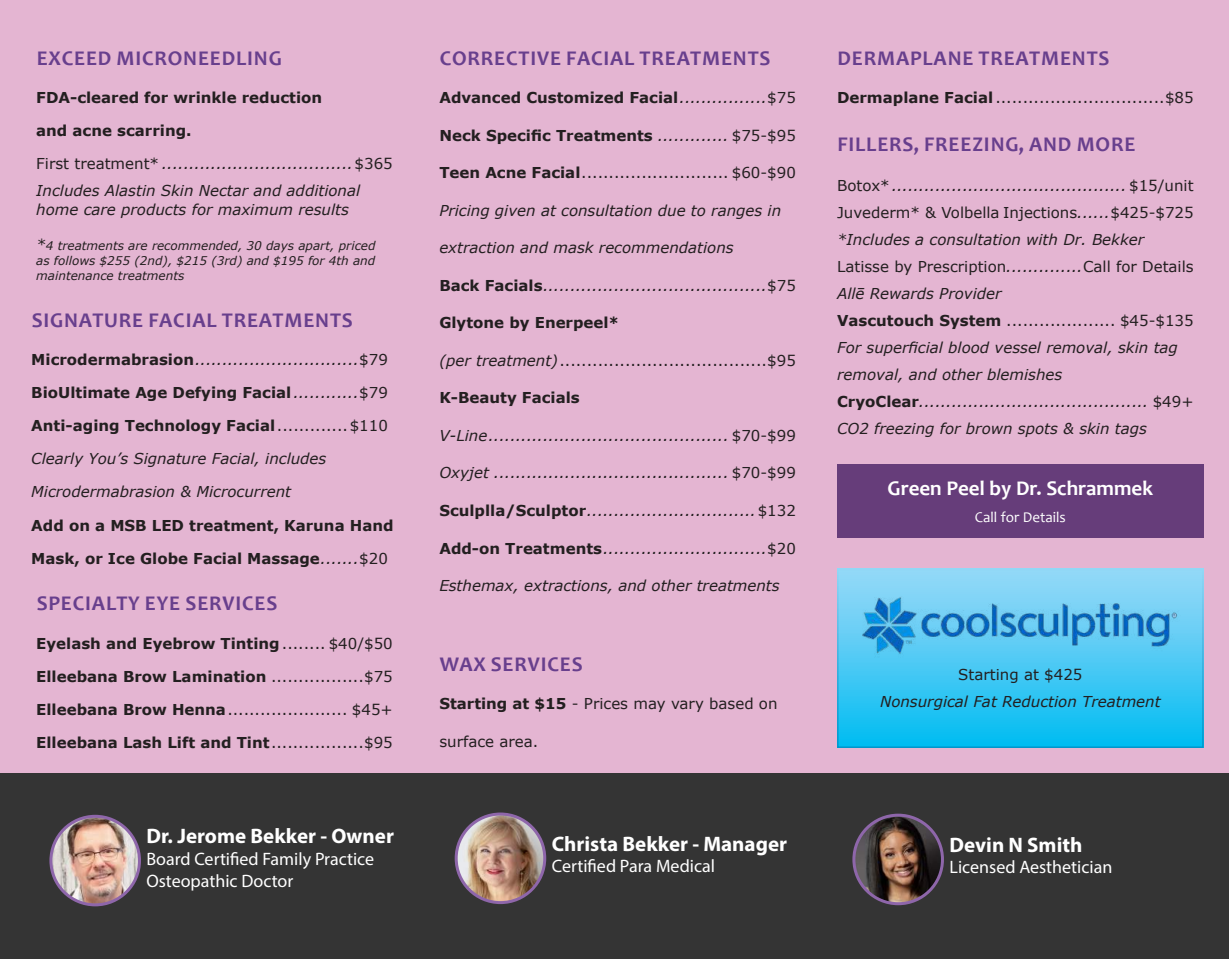
<style>
.page{position:relative;width:1229px;height:959px;background:#fff}
.page>*{position:absolute;margin:0;border:0;box-sizing:border-box;transform-origin:0 0}
.t1{font:700 21px "Candara";letter-spacing:.04em;color:#683f8d}
.t2{font:700 21px "Myriad Pro";color:#fff}
.t3{font:700 21px "Candara";color:#fff}
.t4{font:18px/21.6px "Myriad Pro";color:#fff}
.t5{font:italic 15px/27px "Verdana";color:#231f20}
.t6{font:700 15px "Verdana";color:#231f20}
.t7{font:15px "Verdana";color:#231f20}
.t8{font:15px "Candara";color:#fff}
.t9{font:italic 12px/15px "Verdana";color:#231f20;text-align:justify}
.s1{font-style:normal}
.s2{font-size:15px}
.s3{font-weight:700;font-style:normal}
.s4{font-weight:400;font-style:italic}
.s5{font-weight:400}
.s6{font-weight:700}
.s7{font-style:italic}
</style>
<div class="page">
<div style="left:0;top:0;width:1228px;height:958px;background:#e4b5d2"></div>
<div style="left:0;top:773px;width:1228px;height:185px;background:#343434"></div>
<img style="left:456px;top:814px;width:89px;height:88px;border-radius:44px">
<div style="left:454px;top:812px;width:92px;height:92px;border:3px solid #8e66aa;border-radius:50%"></div>
<img style="left:854px;top:815px;width:88px;height:88px;border-radius:44px">
<div style="left:852px;top:813px;width:92px;height:92px;border:3px solid #8e66aa;border-radius:50%"></div>
<img style="left:51px;top:816px;width:88px;height:88px;border-radius:44px">
<div style="left:49px;top:814px;width:92px;height:92px;border:3px solid #8e66aa;border-radius:50%"></div>
<div style="left:837px;top:569px;width:366px;height:179px;background:linear-gradient(to bottom,#9cd9f8,#02bcf2)"></div>
<div style="left:837px;top:464px;width:366px;height:74px;background:#663d7a"></div>
<img style="left:850px;top:579px;width:340px;height:91px">
<h1 class="t1" style="left:37px;top:45px;width:247px">EXCEED MICRONEEDLING</h1>
<p class="t6" style="left:36px;top:87px;width:287px">FDA-cleared for wrinkle reduction</p>
<p class="t6" style="left:36px;top:120px;width:157px">and acne scarring.</p>
<p class="t5" style="left:36px;top:150px;width:358px"><span class="s1">First treatment*</span> ...................................<span class="s1">$365</span></p>
<p class="t5" style="left:36px;top:181px;width:325px;line-height:19.5px">Includes Alastin Skin Nectar and additional home care products for maximum results</p>
<p class="t9" style="left:36px;top:238px;width:341px"><span class="s2">*</span>4 treatments are recommended, 30 days apart, priced as follows $255 (2nd), $215 (3rd) and $195 for 4th and maintenance treatments</p>
<h1 class="t1" style="left:32px;top:307px;width:323px">SIGNATURE FACIAL TREATMENTS</h1>
<p class="t5" style="left:31px;top:346px;width:358px"><span class="s3">Microdermabrasion</span>..............................<span class="s1">$79</span></p>
<p class="t6" style="left:31px;top:382px;width:358px">BioUltimate Age Defying Facial<span class="s4">............</span><span class="s5">$79</span></p>
<p class="t6" style="left:31px;top:415px;width:358px">Anti-aging Technology Facial<span class="s5">.............$110</span></p>
<p class="t5" style="left:31px;top:445px;width:296px">Clearly You’s Signature Facial, includes</p>
<p class="t5" style="left:31px;top:478px;width:261px">Microdermabrasion &amp; Microcurrent</p>
<p class="t6" style="left:31px;top:514px;width:364px">Add on a MSB LED treatment, Karuna Hand</p>
<p class="t6" style="left:31px;top:547px;width:358px">Mask, or Ice Globe Facial Massage<span class="s4">.......</span><span class="s5">$20</span></p>
<h1 class="t1" style="left:37px;top:590px;width:242px">SPECIALTY EYE SERVICES</h1>
<p class="t6" style="left:36px;top:633px;width:358px">Eyelash and Eyebrow Tinting<span class="s5">........ $40/$50</span></p>
<p class="t6" style="left:36px;top:666px;width:358px">Elleebana Brow Lamination <span class="s5">.................$75</span></p>
<p class="t7" style="left:36px;top:699px;width:358px"><span class="s6">Elleebana Brow Henna</span>...................... $45+</p>
<p class="t6" style="left:36px;top:732px;width:358px">Elleebana Lash Lift and Tint<span class="s5">.................$95</span></p>
<h1 class="t2" style="left:146px;top:822px;width:249px">Dr. Jerome Bekker - Owner</h1>
<p class="t4" style="left:146px;top:847px;width:229px">Board Certified Family Practice<br>Osteopathic Doctor</p>
<h1 class="t1" style="left:440px;top:45px;width:332px">CORRECTIVE FACIAL TREATMENTS</h1>
<p class="t6" style="left:439px;top:87px;width:358px">Advanced Customized Facial<span class="s4">................</span><span class="s5">$75</span></p>
<p class="t6" style="left:439px;top:125px;width:358px">Neck Specific Treatments <span class="s4">.............</span> <span class="s5">$75-$95</span></p>
<p class="t7" style="left:439px;top:162px;width:358px"><span class="s6">Teen Acne Facial</span>........................... $60-$90</p>
<p class="t5" style="left:439px;top:197px;width:343px">Pricing given at consultation due to ranges in</p>
<p class="t5" style="left:439px;top:234px;width:296px">extraction and mask recommendations</p>
<p class="t5" style="left:439px;top:272px;width:358px"><span class="s3">Back Facials</span>.........................................<span class="s1">$75</span></p>
<p class="t6" style="left:439px;top:312px;width:181px">Glytone by Enerpeel*</p>
<p class="t7" style="left:439px;top:350px;width:358px"><span class="s7">(per treatment)</span>......................................$95</p>
<p class="t6" style="left:439px;top:387px;width:142px">K-Beauty Facials</p>
<p class="t5" style="left:439px;top:422px;width:358px">V-Line............................................ <span class="s1">$70-$99</span></p>
<p class="t5" style="left:439px;top:459px;width:358px">Oxyjet ........................................... <span class="s1">$70-$99</span></p>
<p class="t5" style="left:439px;top:497px;width:358px"><span class="s3">Sculplla/Sculptor</span>...............................<span class="s1">$132</span></p>
<p class="t5" style="left:439px;top:534px;width:358px"><span class="s3">Add-on Treatments</span>..............................<span class="s1">$20</span></p>
<p class="t5" style="left:439px;top:572px;width:342px">Esthemax, extractions, and other treatments</p>
<h1 class="t1" style="left:440px;top:651px;width:144px">WAX SERVICES</h1>
<p class="t7" style="left:439px;top:693px;width:340px"><span class="s6">Starting at $15</span> - Prices may vary based on</p>
<p class="t7" style="left:439px;top:731px;width:100px">surface area.</p>
<h1 class="t2" style="left:552px;top:830px;width:237px">Christa Bekker - Manager</h1>
<p class="t4" style="left:552px;top:855px;width:165px">Certified Para Medical</p>
<h1 class="t1" style="left:837px;top:45px;width:273px">DERMAPLANE TREATMENTS</h1>
<p class="t7" style="left:837px;top:87px;width:358px"><span class="s6">Dermaplane Facial</span>...............................$85</p>
<h1 class="t1" style="left:837px;top:131px;width:299px">FILLERS, FREEZING, AND MORE</h1>
<p class="t5" style="left:837px;top:171px;width:358px"><span class="s1">Botox*</span>........................................... <span class="s1">$15/unit Juvederm* &amp; Volbella Injections</span>......<span class="s1">$425-$725 </span>*Includes a consultation with Dr. Bekker <span class="s1">Latisse by Prescription</span>..............<span class="s1">Call for Details </span>Allē Rewards Provider<br><span class="s3">Vascutouch System</span> <span class="s1">.................... $45-$135<br></span>For superficial blood vessel removal, skin tag removal, and other blemishes <span class="s3">CryoClear</span>.......................................... <span class="s1">$49+ </span>CO2 freezing for brown spots &amp; skin tags</p>
<h1 class="t3" style="left:887px;top:475px;width:267px">Green Peel by Dr. Schrammek</h1>
<p class="t8" style="left:975px;top:508px;width:92px">Call for Details</p>
<p class="t7" style="left:958px;top:663px;width:126px">Starting at $425</p>
<p class="t5" style="left:880px;top:687px;width:282px">Nonsurgical Fat Reduction Treatment</p>
<h1 class="t2" style="left:949px;top:831px;width:134px">Devin N Smith</h1>
<p class="t4" style="left:949px;top:856px;width:164px">Licensed Aesthetician</p>
</div>
